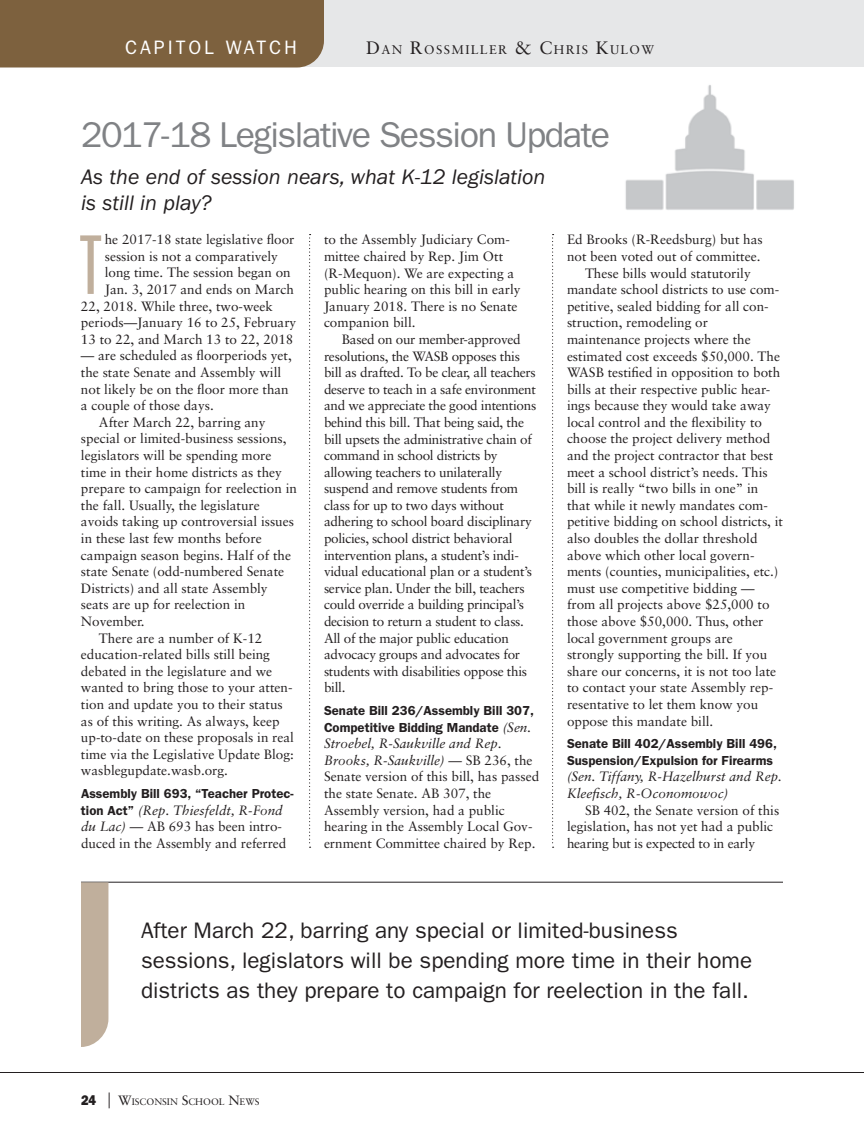
<style>
.page{position:relative;width:864px;height:1134px;background:#fff}
.page>*{position:absolute;margin:0;border:0;box-sizing:border-box;transform-origin:0 0}
.t1{font:87.75px "Franklin Gothic Book X Cmpr";color:#c0af9c}
.t2{font:36px "Franklin Gothic";letter-spacing:-.04em;color:#808285}
.t3{font:22.5px/30px "Franklin Gothic";color:#231f20}
.t4{font:italic 21.75px/26.1px "Franklin Gothic";color:#231f20}
.t5{font:19.5px "Franklin Gothic";letter-spacing:.15em;color:#fff}
.t6{font:13.5px/16.6px "Sabon";color:#231f20}
.t7{font:13.5px/16.6px "Sabon";letter-spacing:-.02em;color:#231f20}
.t8{font:italic 13.5px/16.6px "Sabon";color:#231f20}
.t9{font:600 13.2px/16.6px "Franklin Gothic";color:#231f20}
.t10{font:12.6px "Sabon";letter-spacing:.105em;color:#231f20}
.t11{font:9.45px "Sabon";color:#231f20}
.s1{font-size:18px}
.s2{font-family:"Franklin Gothic";font-weight:600;font-size:13.2px}
.s3{font-style:italic}
.s4{font-family:"Sabon";font-weight:400;font-style:italic;font-size:13.5px}
.s5{font-family:"Franklin Gothic";font-weight:800;font-size:14.1px}
.s6{font-size:20.25px}
.s7{font-size:13.5px}
</style>
<div class="page">
<hr style="left:81px;top:882px;width:702px;height:1px;background:#231f20">
<div style="left:81px;top:882px;width:27px;height:165px;background:#c0af9c"></div>
<div style="left:0;top:0;width:864px;height:68px;background:#e6e7e8"></div>
<div style="left:0;top:0;width:324px;height:68px;background:#7d613e"></div>
<svg style="left:552px;top:234px;width:2px;height:614px"></svg>
<svg style="left:309px;top:234px;width:2px;height:614px"></svg>
<hr style="left:0;top:1072px;width:864px;height:1px;background:#231f20">
<img style="left:625px;top:85px;width:169px;height:125px">
<h3 class="t5" style="left:125px;top:36px;width:173px">CAPITOL WATCH</h3>
<p class="t10" style="left:366px;top:43px;width:289px"><span class="s1">D</span>AN <span class="s1">R</span>OSSMILLER <span class="s1">&amp; C</span>HRIS <span class="s1">K</span>ULOW</p>
<h2 class="t2" style="left:81px;top:114px;width:531px">2017-18 Legislative Session Update</h2>
<h3 class="t4" style="left:81px;top:164px;width:466px">As the end of session nears, what K-12 legislation is still in play?</h3>
<h1 class="t1" style="left:81px;top:220px;width:21px">T</h1>
<p class="t6" style="left:105px;top:231px;width:191px">he 2017-18 state legislative floor</p>
<p class="t6" style="left:105px;top:248px;width:175px">session is not a comparatively</p>
<p class="t6" style="left:105px;top:264px;width:188px">long time. The session began on</p>
<p class="t6" style="left:105px;top:281px;width:191px">Jan. 3, 2017 and ends on March</p>
<p class="t6" style="left:81px;top:297px;width:194px">22, 2018. While three, two-week</p>
<p class="t6" style="left:81px;top:314px;width:217px">periods—January 16 to 25, February</p>
<p class="t6" style="left:81px;top:331px;width:214px">13 to 22, and March 13 to 22, 2018</p>
<p class="t6" style="left:81px;top:347px;width:212px">— are scheduled as floorperiods yet,</p>
<p class="t6" style="left:81px;top:364px;width:202px">the state Senate and Assembly will</p>
<p class="t6" style="left:81px;top:380px;width:209px">not likely be on the floor more than</p>
<p class="t6" style="left:81px;top:397px;width:134px">a couple of those days.</p>
<p class="t6" style="left:99px;top:414px;width:168px">After March 22, barring any</p>
<p class="t6" style="left:81px;top:430px;width:207px">special or limited-business sessions,</p>
<p class="t6" style="left:81px;top:447px;width:192px">legislators will be spending more</p>
<p class="t6" style="left:81px;top:463px;width:202px">time in their home districts as they</p>
<p class="t6" style="left:81px;top:480px;width:218px">prepare to campaign for reelection in</p>
<p class="t6" style="left:81px;top:497px;width:180px">the fall. Usually, the legislature</p>
<p class="t6" style="left:81px;top:513px;width:215px">avoids taking up controversial issues</p>
<p class="t6" style="left:81px;top:530px;width:182px">in these last few months before</p>
<p class="t6" style="left:81px;top:546px;width:212px">campaign season begins. Half of the</p>
<p class="t6" style="left:81px;top:563px;width:205px">state Senate (odd-numbered Senate</p>
<p class="t6" style="left:81px;top:580px;width:188px">Districts) and all state Assembly</p>
<p class="t6" style="left:81px;top:596px;width:166px">seats are up for reelection in</p>
<p class="t6" style="left:81px;top:613px;width:65px">November.</p>
<p class="t6" style="left:99px;top:629px;width:165px">There are a number of K-12</p>
<p class="t6" style="left:81px;top:646px;width:191px">education-related bills still being</p>
<p class="t6" style="left:81px;top:663px;width:193px">debated in the legislature and we</p>
<p class="t6" style="left:81px;top:679px;width:213px">wanted to bring those to your atten-</p>
<p class="t6" style="left:81px;top:696px;width:203px">tion and update you to their status</p>
<p class="t6" style="left:81px;top:712px;width:200px">as of this writing. As always, keep</p>
<p class="t6" style="left:81px;top:729px;width:215px">up-to-date on these proposals in real</p>
<p class="t6" style="left:81px;top:746px;width:214px">time via the Legislative Update Blog:</p>
<p class="t6" style="left:81px;top:762px;width:149px">wasblegupdate.wasb.org.</p>
<p class="t9" style="left:81px;top:785px;width:214px">Assembly Bill 693, “Teacher Protec-</p>
<p class="t6" style="left:81px;top:801px;width:207px"><span class="s2">tion Act”</span> <span class="s3">(Rep. Thiesfeldt, R-Fond du Lac) —</span> AB 693 has been intro&shy;duced in the Assembly and referred</p>
<p class="t6" style="left:324px;top:231px;width:198px">to the Assembly Judiciary Com&shy;mittee chaired by Rep. Jim Ott (R-Mequon). We are expecting a public hearing on this bill in early<br>January 2018. There is no Senate companion bill.</p>
<p class="t7" style="left:324px;top:331px;width:214px;text-indent:18px">Based on our member-approved resolutions, the WASB opposes this bill as drafted. To be clear, all teachers deserve to teach in a safe environment and we appreciate the good intentions behind this bill. That being said, the bill upsets the administrative chain of command in school districts by allowing teachers to unilaterally suspend and remove students from class for up to two days without adhering to school board disciplinary policies, school district behavioral intervention plans, a student’s indi&shy;vidual educational plan or a student’s service plan. Under the bill, teachers could override a building principal’s decision to return a student to class.<br>All of the major public education advocacy groups and advocates for students with disabilities oppose this bill.</p>
<p class="t9" style="left:324px;top:702px;width:211px">Senate Bill 236/Assembly Bill 307,<br>Competitive Bidding Mandate <span class="s4">(Sen.</span></p>
<p class="t6" style="left:324px;top:735px;width:217px"><span class="s3">Stroebel, R-Saukville and Rep.<br>Brooks, R-Saukville) —</span> SB 236, the Senate version of this bill, has passed the state Senate. AB 307, the Assembly version, had a public hearing in the Assembly Local Gov&shy;ernment Committee chaired by Rep.</p>
<p class="t6" style="left:567px;top:231px;width:197px">Ed Brooks (R-Reedsburg) but has</p>
<p class="t6" style="left:567px;top:248px;width:195px">not been voted out of committee.</p>
<p class="t6" style="left:585px;top:264px;width:167px">These bills would statutorily</p>
<p class="t6" style="left:567px;top:281px;width:214px">mandate school districts to use com-</p>
<p class="t6" style="left:567px;top:298px;width:203px">petitive, sealed bidding for all con-</p>
<p class="t6" style="left:567px;top:314px;width:143px">struction, remodeling or</p>
<p class="t6" style="left:567px;top:331px;width:185px">maintenance projects where the</p>
<p class="t6" style="left:567px;top:347px;width:215px">estimated cost exceeds $50,000. The</p>
<p class="t6" style="left:567px;top:364px;width:215px">WASB testified in opposition to both</p>
<p class="t6" style="left:567px;top:381px;width:205px">bills at their respective public hear-</p>
<p class="t6" style="left:567px;top:397px;width:206px">ings because they would take away</p>
<p class="t6" style="left:567px;top:414px;width:197px">local control and the flexibility to</p>
<p class="t6" style="left:567px;top:430px;width:205px">choose the project delivery method</p>
<p class="t6" style="left:567px;top:447px;width:208px">and the project contractor that best</p>
<p class="t6" style="left:567px;top:464px;width:202px">meet a school district’s needs. This</p>
<p class="t6" style="left:567px;top:480px;width:193px">bill is really “two bills in one” in</p>
<p class="t6" style="left:567px;top:497px;width:202px">that while it newly mandates com-</p>
<p class="t6" style="left:567px;top:513px;width:217px">petitive bidding on school districts, it</p>
<p class="t6" style="left:567px;top:530px;width:192px">also doubles the dollar threshold</p>
<p class="t6" style="left:567px;top:546px;width:189px">above which other local govern-</p>
<p class="t6" style="left:567px;top:563px;width:213px">ments (counties, municipalities, etc.)</p>
<p class="t6" style="left:567px;top:580px;width:189px">must use competitive bidding —</p>
<p class="t6" style="left:567px;top:596px;width:204px">from all projects above $25,000 to</p>
<p class="t6" style="left:567px;top:613px;width:198px">those above $50,000. Thus, other</p>
<p class="t6" style="left:567px;top:629px;width:167px">local government groups are</p>
<p class="t6" style="left:567px;top:646px;width:202px">strongly supporting the bill. If you</p>
<p class="t6" style="left:567px;top:663px;width:211px">share our concerns, it is not too late</p>
<p class="t6" style="left:567px;top:679px;width:208px">to contact your state Assembly rep-</p>
<p class="t6" style="left:567px;top:696px;width:193px">resentative to let them know you</p>
<p class="t6" style="left:567px;top:712px;width:148px">oppose this mandate bill.</p>
<p class="t9" style="left:567px;top:735px;width:211px">Senate Bill 402/Assembly Bill 496,<br>Suspension/Expulsion for Firearms</p>
<p class="t8" style="left:567px;top:768px;width:217px">(Sen. Tiffany, R-Hazelhurst and Rep.<br>Kleefisch, R-Oconomowoc)</p>
<p class="t6" style="left:567px;top:801px;width:214px;text-indent:18px">SB 402, the Senate version of this legislation, has not yet had a public hearing but is expected to in early</p>
<h3 class="t3" style="left:141px;top:916px;width:613px">After March 22, barring any special or limited-business sessions, legislators will be spending more time in their home districts as they prepare to campaign for reelection in the fall.</h3>
<p class="t11" style="left:81px;top:1097px;width:180px"><span class="s5">24</span> <span class="s6">|</span> <span class="s7">W</span>ISCONSIN <span class="s7">S</span>CHOOL <span class="s7">N</span>EWS</p>
</div>
